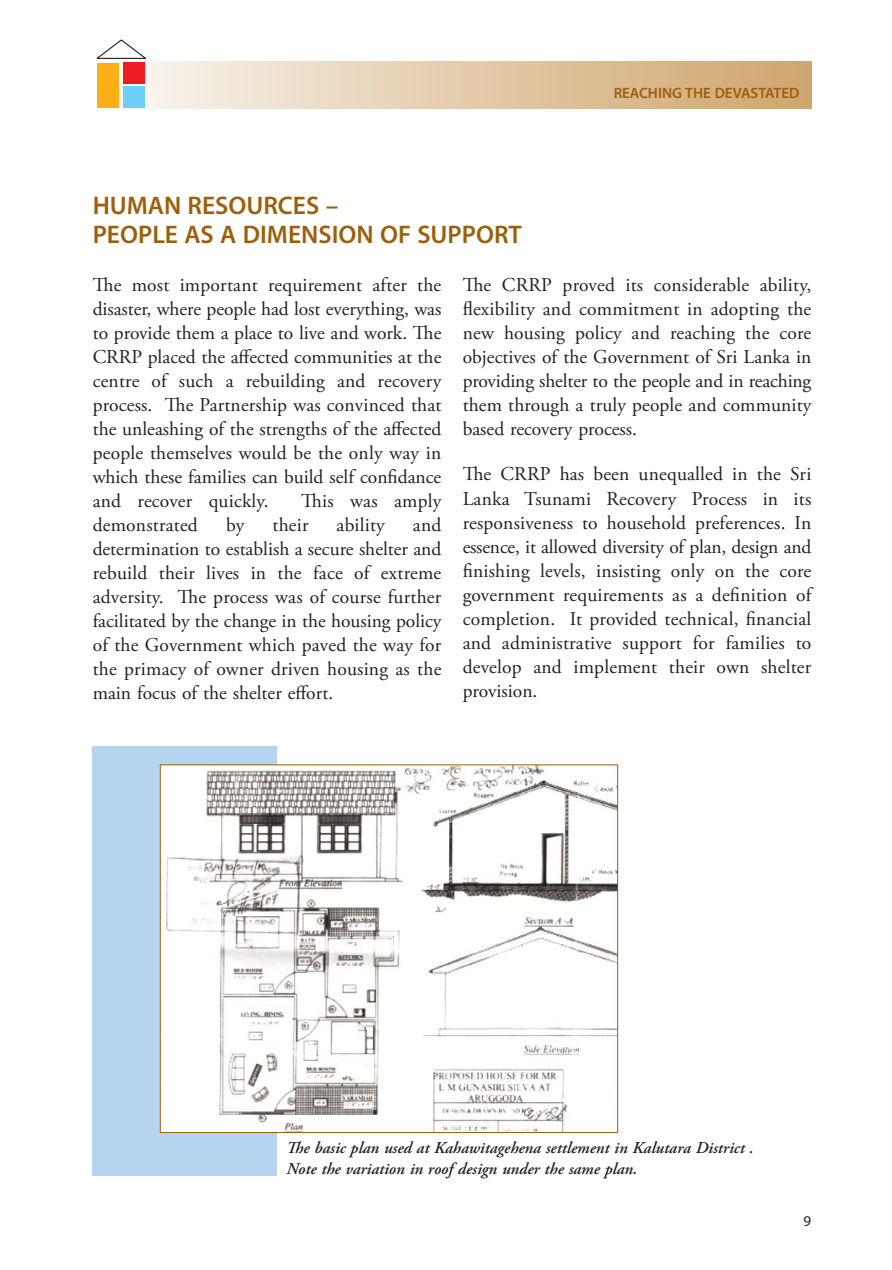
<style>
.page{position:relative;width:892px;height:1270px;background:#fff}
.page>*{position:absolute;margin:0;border:0;box-sizing:border-box;transform-origin:0 0}
.t1{font:600 25.5px/28.5px "Myriad Pro";color:#9c5f0c}
.t2{font:19.5px/24px "Adobe Garamond Pro";letter-spacing:.005em;color:#231f20;text-align:justify}
.t3{font:italic 600 16.5px/21px "Adobe Garamond Pro";color:#231f20}
.t4{font:600 15px "Myriad Pro";color:#9c5f0c}
.t5{font:15px "Myriad Pro";color:#231f20}
</style>
<div class="page">
<div style="left:93px;top:62px;width:718px;height:46px;background:linear-gradient(to right,#f2f6f5,#d3a56b)"></div>
<div style="left:97px;top:63px;width:22px;height:44px;background:#fcaf17"></div>
<svg style="left:96px;top:39px;width:50px;height:20px"></svg>
<div style="left:123px;top:87px;width:21px;height:21px;background:#6dcff6"></div>
<div style="left:123px;top:62px;width:21px;height:22px;background:#ed1c24"></div>
<div style="left:93px;top:745px;width:184px;height:429px;background:#b6d3ef"></div>
<img style="left:162px;top:766px;width:454px;height:364px">
<h1 class="t1" style="left:93px;top:191px;width:431px">HUMAN RESOURCES –<br>PEOPLE AS A DIMENSION OF SUPPORT</h1>
<p class="t4" style="left:613px;top:84px;width:187px">REACHING THE DEVASTATED</p>
<p class="t2" style="left:93px;top:274px;width:350px">The most important requirement after the disaster, where people had lost everything, was to provide them a place to live and work. The CRRP placed the affected communities at the centre of such a rebuilding and recovery process. The Partnership was convinced that the unleashing of the strengths of the affected people themselves would be the only way in which these families can build self confidance and recover quickly.</p>
<p class="t2" style="left:301px;top:490px;width:142px">This was amply</p>
<p class="t2" style="left:93px;top:514px;width:350px;text-indent:320px">and determination to establish a secure shelter and rebuild their lives in the face of extreme adversity. The process was of course further facilitated by the change in the housing policy of the Government which paved the way for the primacy of owner driven housing as the main focus of the shelter effort.</p>
<p class="t2" style="left:93px;top:514px;width:107px">demonstrated</p>
<p class="t2" style="left:226px;top:514px;width:20px">by</p>
<p class="t2" style="left:272px;top:514px;width:38px">their</p>
<p class="t2" style="left:336px;top:514px;width:50px">ability</p>
<p class="t2" style="left:462px;top:274px;width:350px">The CRRP proved its considerable ability, flexibility and commitment in adopting the new housing policy and reaching the core objectives of the Government of Sri Lanka in providing shelter to the people and in reaching them through a truly people and community based recovery process.</p>
<p class="t2" style="left:462px;top:464px;width:350px">The CRRP has been unequalled in the Sri Lanka Tsunami Recovery Process in its responsiveness to household preferences. In essence, it allowed diversity of plan, design and finishing levels, insisting only on the core government requirements as a definition of completion. It provided technical, financial and administrative support for families to develop and implement their own shelter provision.</p>
<p class="t3" style="left:286px;top:1138px;width:468px">The basic plan used at Kahawitagehena settlement in Kalutara District .<br>Note the variation in roof design under the same plan.</p>
<p class="t5" style="left:803px;top:1214px;width:9px">9</p>
</div>
